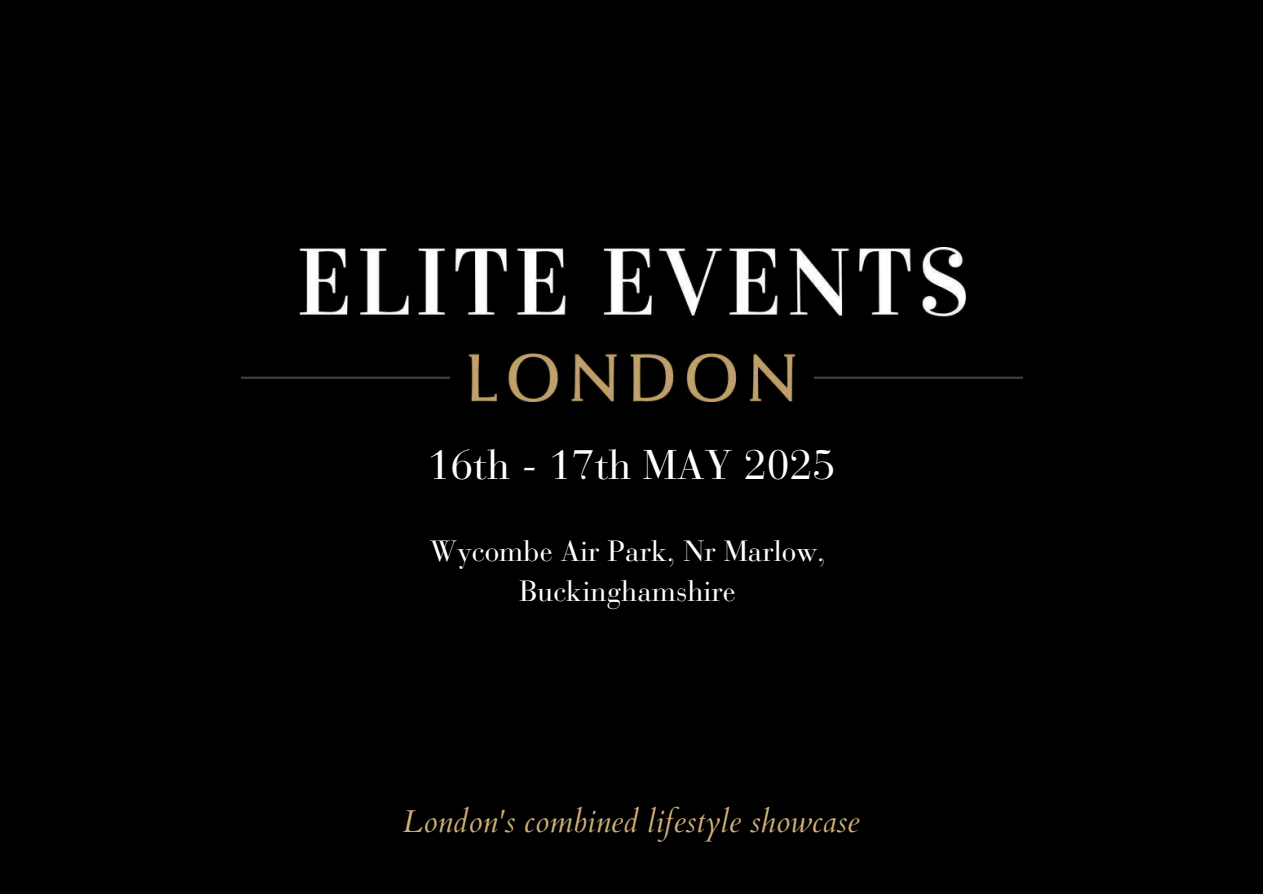
<style>
.page{position:relative;width:1263px;height:894px;background:#fff}
.page>*{position:absolute;margin:0;border:0;box-sizing:border-box;transform-origin:0 0}
.t1{font:41.25px "Bauer Bodoni Std";color:#fff}
.t2{font:italic 31.5px "Cardo";color:#cfaf78}
.t3{font:29.1px/39.9px "Bauer Bodoni Std";color:#fff;text-align:center}
</style>
<div class="page">
<div style="left:0;top:0;width:1263px;height:893px;background:#000"></div>
<img style="left:241px;top:247px;width:781px;height:154px">
<h1 class="t1" style="left:427px;top:448px;width:409px">16th - 17th MAY 2025</h1>
<p class="t3" style="left:430px;top:534px;width:397px">Wycombe Air Park, Nr Marlow,<br>Buckinghamshire</p>
<p class="t2" style="left:403px;top:800px;width:458px">London's combined lifestyle showcase</p>
</div>
